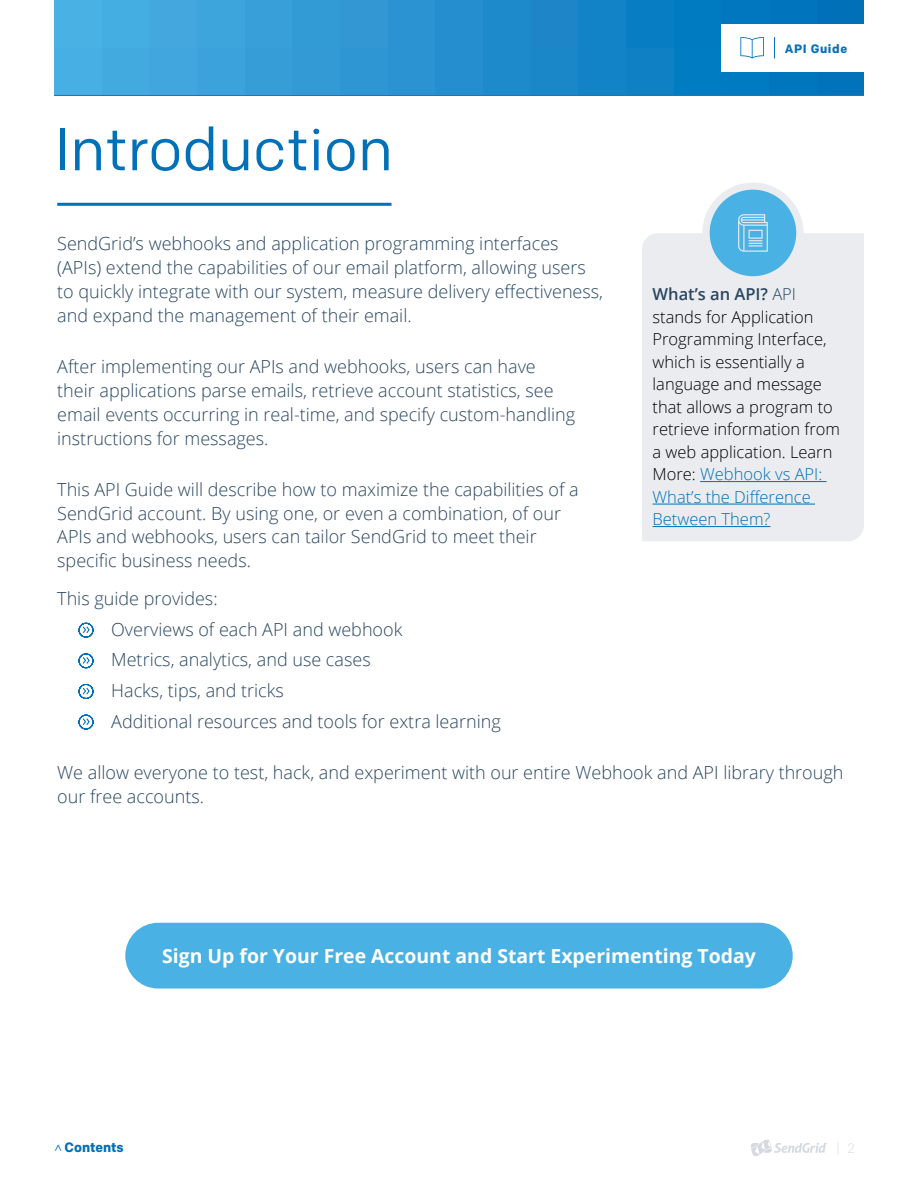
<style>
.page{position:relative;width:918px;height:1188px;background:#fff}
.page>*{position:absolute;margin:0;border:0;box-sizing:border-box;transform-origin:0 0}
.t1{font:60px "Colfax";color:#0070b9}
.t2{font:700 19.35px "Open Sans";color:#fff}
.t3{font:300 18px/24px "Open Sans";color:#294661}
.t4{font:300 16.5px/22.5px "Open Sans";color:#000}
.t5{font:700 13.5px "Colfax";color:#0070b9}
.t6{font:300 13.5px "Colfax";color:#d4dadf}
.t7{font:13.5px "Colfax";color:#0070b9}
.t8{font:700 12.15px "Colfax";letter-spacing:.05em;color:#0070b9}
.s1{font-weight:600;color:#294661}
.s2{color:#294661}
.s3{color:#0070b9}
</style>
<div class="page">
<div style="left:816px;top:48px;width:48px;height:47px;background:#0073bb"></div>
<div style="left:816px;top:0;width:48px;height:48px;background:#0070b9"></div>
<div style="left:769px;top:48px;width:47px;height:47px;background:#0076bd"></div>
<div style="left:769px;top:0;width:47px;height:48px;background:#0074bc"></div>
<div style="left:721px;top:48px;width:48px;height:47px;background:#007ac0"></div>
<div style="left:721px;top:0;width:48px;height:48px;background:#0077be"></div>
<div style="left:673px;top:48px;width:48px;height:47px;background:#007dc2"></div>
<div style="left:673px;top:0;width:48px;height:48px;background:#007bc1"></div>
<div style="left:626px;top:48px;width:47px;height:47px;background:#1080c4"></div>
<div style="left:626px;top:0;width:47px;height:48px;background:#077ec3"></div>
<div style="left:578px;top:48px;width:48px;height:47px;background:#1283c6"></div>
<div style="left:578px;top:0;width:48px;height:48px;background:#1283c6"></div>
<div style="left:530px;top:48px;width:48px;height:47px;background:#1a87c9"></div>
<div style="left:530px;top:0;width:48px;height:48px;background:#1e86c8"></div>
<div style="left:483px;top:48px;width:47px;height:47px;background:#1c8acb"></div>
<div style="left:483px;top:0;width:47px;height:48px;background:#1c8acb"></div>
<div style="left:435px;top:48px;width:48px;height:47px;background:#258ece"></div>
<div style="left:435px;top:0;width:48px;height:48px;background:#258ece"></div>
<div style="left:388px;top:48px;width:47px;height:47px;background:#2b93d1"></div>
<div style="left:388px;top:0;width:47px;height:48px;background:#2b93d1"></div>
<div style="left:340px;top:48px;width:48px;height:47px;background:#2d96d3"></div>
<div style="left:340px;top:0;width:48px;height:48px;background:#3297d3"></div>
<div style="left:292px;top:48px;width:48px;height:47px;background:#349ad5"></div>
<div style="left:292px;top:0;width:48px;height:48px;background:#329bd6"></div>
<div style="left:245px;top:48px;width:47px;height:47px;background:#369dd7"></div>
<div style="left:245px;top:0;width:47px;height:48px;background:#399fd9"></div>
<div style="left:197px;top:48px;width:48px;height:47px;background:#3ba2db"></div>
<div style="left:197px;top:0;width:48px;height:48px;background:#3ea4dc"></div>
<div style="left:149px;top:48px;width:48px;height:47px;background:#41a6dd"></div>
<div style="left:149px;top:0;width:48px;height:48px;background:#44a8df"></div>
<div style="left:102px;top:48px;width:47px;height:47px;background:#43aae0"></div>
<div style="left:102px;top:0;width:47px;height:48px;background:#44ade2"></div>
<div style="left:54px;top:48px;width:48px;height:47px;background:#47afe3"></div>
<div style="left:54px;top:0;width:48px;height:48px;background:#4ab1e4"></div>
<div style="left:721px;top:24px;width:145px;height:48px;background:#fff"></div>
<svg style="left:740px;top:37px;width:24px;height:21px"></svg>
<svg style="left:774px;top:37px;width:1px;height:21px"></svg>
<svg style="left:751px;top:1140px;width:77px;height:16px"></svg>
<hr style="left:57px;top:203px;width:334px;height:3px;background:#0070b9">
<svg style="left:78px;top:622px;width:16px;height:16px"></svg>
<svg style="left:78px;top:653px;width:16px;height:16px"></svg>
<svg style="left:78px;top:684px;width:16px;height:15px"></svg>
<svg style="left:78px;top:714px;width:16px;height:16px"></svg>
<div style="left:642px;top:233px;width:222px;height:308px;background:#eaecef"></div>
<div style="left:702px;top:183px;width:102px;height:101px;background:#eaecef;border-radius:50%"></div>
<div style="left:710px;top:190px;width:86px;height:86px;background:#4ab1e4;border-radius:50%"></div>
<svg style="left:738px;top:214px;width:30px;height:38px"></svg>
<hr style="left:700px;top:481px;width:127px;height:1px;background:#0070b9">
<hr style="left:653px;top:504px;width:162px;height:1px;background:#0070b9">
<hr style="left:653px;top:526px;width:118px;height:1px;background:#0070b9">
<div style="left:125px;top:923px;width:668px;height:66px;background:#4ab1e4;border-radius:33px"></div>
<h1 class="t1" style="left:54px;top:112px;width:341px">Introduction</h1>
<p class="t8" style="left:785px;top:41px;width:64px">API Guide</p>
<p class="t3" style="left:57px;top:231px;width:547px">SendGrid’s webhooks and application programming interfaces (APIs) extend the capabilities of our email platform, allowing users to quickly integrate with our system, measure delivery effectiveness, and expand the management of their email.</p>
<p class="t3" style="left:57px;top:354px;width:519px">After implementing our APIs and webhooks, users can have their applications parse emails, retrieve account statistics, see email events occurring in real-time, and specify custom-handling instructions for messages.</p>
<p class="t3" style="left:57px;top:476px;width:523px">This API Guide will describe how to maximize the capabilities of a SendGrid account. By using one, or even a combination, of our APIs and webhooks, users can tailor SendGrid to meet their specific business needs.</p>
<p class="t3" style="left:111px;top:583px;width:391px;line-height:30.8px;text-indent:-54px">This guide provides:<br>Overviews of each API and webhook<br>Metrics, analytics, and use cases<br>Hacks, tips, and tricks<br>Additional resources and tools for extra learning</p>
<p class="t3" style="left:57px;top:760px;width:788px">We allow everyone to test, hack, and experiment with our entire Webhook and API library through our free accounts.</p>
<p class="t4" style="left:653px;top:283px;width:189px"><span class="s1">What’s an API?</span> <span class="s2">API </span>stands for Application<br>Programming Interface, which is essentially a language and message that allows a program to retrieve information from a web application. Learn<br>More: <span class="s3">Webhook vs API:<br>What’s the Difference<br>Between Them?</span></p>
<p class="t2" style="left:162px;top:942px;width:595px">Sign Up for Your Free Account and Start Experimenting Today</p>
<p class="t7" style="left:50px;top:1152px;width:9px;rotate:-90deg">&gt;</p>
<p class="t5" style="left:65px;top:1139px;width:61px">Contents</p>
<p class="t6" style="left:836px;top:1140px;width:21px">| 2</p>
</div>
